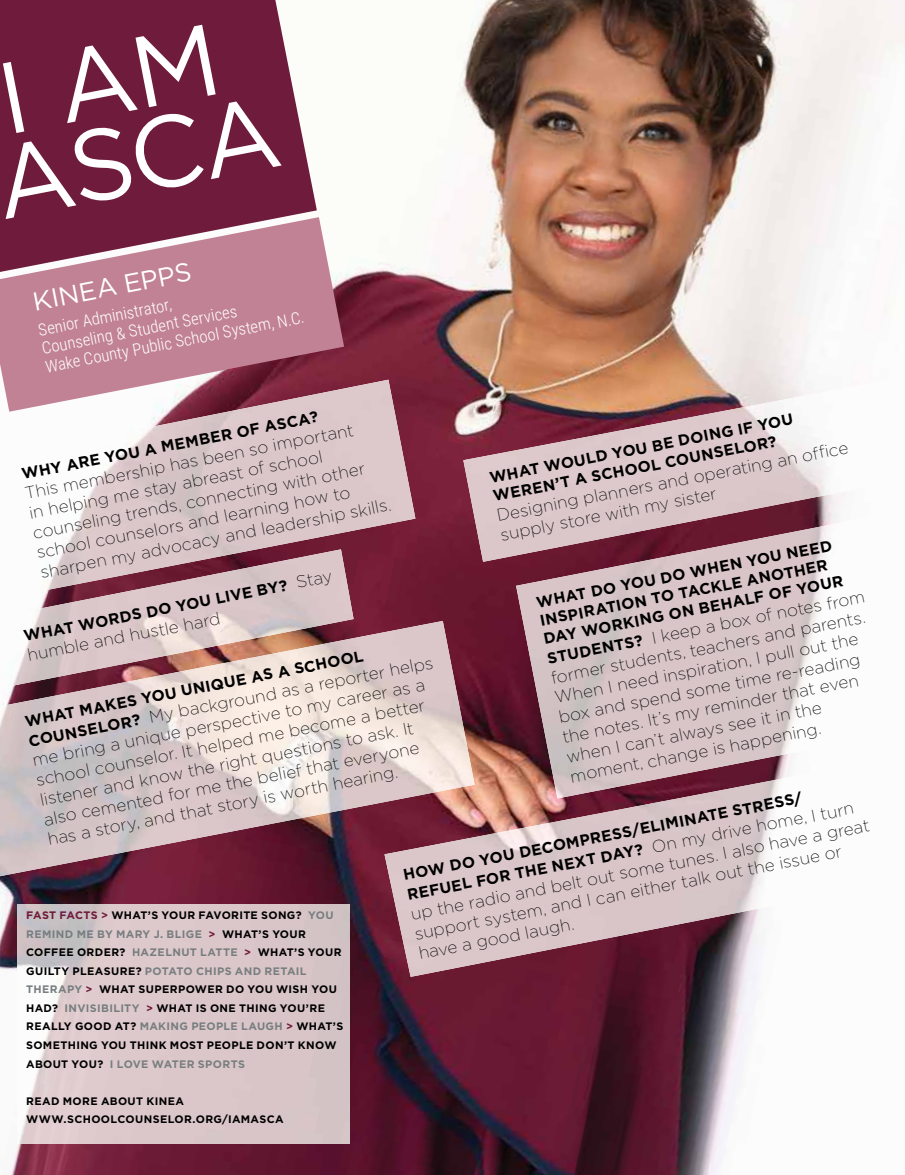
<style>
.page{position:relative;width:905px;height:1175px;background:#fff}
.page>*{position:absolute;margin:0;border:0;box-sizing:border-box;transform-origin:0 0}
.t1{font:101.25px/82.3px "Gotham";color:#fff}
.t2{font:25.95px "Gotham";color:#fff}
.t3{font:200 17.1px/20.1px "Gotham";color:#000}
.t4{font:300 16.65px/18.8px "Roboto Condensed";color:#fff}
.t5{font:700 15.45px/18.6px "Gotham";color:#000}
.t6{font:700 10.8px/18.6px "Gotham";letter-spacing:.035em;color:#000}
.s1{font-weight:200;font-size:17.1px}
.s2{font-weight:700;font-size:15.45px}
.s3{color:#6f1b3c}
.s4{color:#787e80}
</style>
<div class="page">
<img style="left:0;top:0;width:904px;height:1174px">
<img style="left:18px;top:904px;width:331px;height:239px">
<svg style="left:0;top:217px;width:344px;height:163px;fill:#c28296"></svg>
<img style="left:516px;top:562px;width:388px;height:193px">
<img style="left:384px;top:755px;width:520px;height:221px">
<img style="left:0;top:380px;width:415px;height:219px">
<img style="left:0;top:549px;width:353px;height:72px">
<img style="left:463px;top:377px;width:441px;height:185px">
<img style="left:0;top:621px;width:474px;height:255px">
<svg style="left:0;top:0;width:317px;height:272px;fill:#6f1b3c"></svg>
<h1 class="t1" style="left:-29px;top:61px;width:290px;rotate:-11deg">I AM<br>ASCA</h1>
<h2 class="t2" style="left:30px;top:285px;width:162px;rotate:-11deg">KINEA EPPS</h2>
<p class="t4" style="left:37px;top:320px;width:264px;rotate:-11deg">Senior Administrator,<br>Counseling &amp; Student Services<br>Wake County Public School System, N.C.</p>
<p class="t5" style="left:20px;top:465px;width:303px;rotate:-11deg">WHY ARE YOU A MEMBER OF ASCA?</p>
<p class="t5" style="left:488px;top:468px;width:310px;rotate:-11deg">WHAT WOULD YOU BE DOING IF YOU<br>WEREN’T A SCHOOL COUNSELOR?</p>
<p class="t3" style="left:23px;top:483px;width:358px;rotate:-11deg">This membership has been so important<br>in helping me stay abreast of school counseling trends, connecting with other school counselors and learning how to sharpen my advocacy and leadership skills.</p>
<p class="t3" style="left:495px;top:504px;width:359px;rotate:-11deg">Designing planners and operating an office supply store with my sister</p>
<p class="t5" style="left:534px;top:593px;width:307px;rotate:-11deg">WHAT DO YOU DO WHEN YOU NEED<br>INSPIRATION TO TACKLE ANOTHER<br>DAY WORKING ON BEHALF OF YOUR</p>
<p class="t5" style="left:22px;top:627px;width:315px;rotate:-11deg">WHAT WORDS DO YOU LIVE BY? <span class="s1">Stay</span></p>
<p class="t3" style="left:545px;top:647px;width:325px;rotate:-11deg"><span class="s2">STUDENTS?</span> I keep a box of notes from former students, teachers and parents.<br>When I need inspiration, I pull out the box and spend some time re-reading the notes. It’s my reminder that even when I can’t always see it in the moment, change is happening.</p>
<p class="t5" style="left:401px;top:865px;width:456px;line-height:20.1px;rotate:-11deg">HOW DO YOU DECOMPRESS/ELIMINATE STRESS/<br>REFUEL FOR THE NEXT DAY? <span class="s1">O n my drive home, I turn</span></p>
<p class="t3" style="left:26px;top:645px;width:197px;rotate:-11deg">humble and hustle hard</p>
<p class="t5" style="left:23px;top:712px;width:346px;rotate:-11deg">WHAT MAKES YOU UNIQ UE AS A SCHOOL</p>
<p class="t3" style="left:27px;top:730px;width:413px;rotate:-11deg"><span class="s2">COUNSELOR?</span> M y background as a reporter helps me bring a uniq ue perspective to my career as a school counselor. It helped me become a better listener and know the right q uestions to ask. It also cemented for me the belief that everyone has a story, and that story is worth hearing.</p>
<p class="t3" style="left:409px;top:903px;width:468px;rotate:-11deg">up the radio and belt out some tunes. I also have a great support system, and I can either talk out the issue or have a good laugh.</p>
<p class="t6" style="left:26px;top:905px;width:318px"><span class="s3">FAST FACTS &gt;</span> WHAT’S YOUR FAVORITE SONG? <span class="s4">YOU REMIND ME BY MARY J. BLIGE</span> <span class="s3">&gt;</span> WHAT’S YOUR COFFEE ORDER? <span class="s4">HAZELNUT LATTE</span> <span class="s3">&gt;</span> WHAT’S YOUR GUILTY PLEASURE? <span class="s4">POTATO CHIPS AND RETAIL THERAPY</span> <span class="s3">&gt;</span> WHAT SUPERPOWER DO YOU WISH YOU HAD? <span class="s4">INVISIBILITY</span> <span class="s3">&gt;</span> WHAT IS ONE THING YOU’RE REALLY GOOD AT? <span class="s4">MAKING PEOPLE LAUGH</span> <span class="s3">&gt;</span> WHAT’S SOMETHING YOU THINK MOST PEOPLE DON’T KNOW ABOUT YOU? <span class="s4">I LOVE WATER SPORTS</span></p>
<p class="t6" style="left:26px;top:1091px;width:259px">READ MORE ABOUT KINEA<br>WWW.SCHOOLCOUNSELOR.ORG/IAMASCA</p>
</div>
